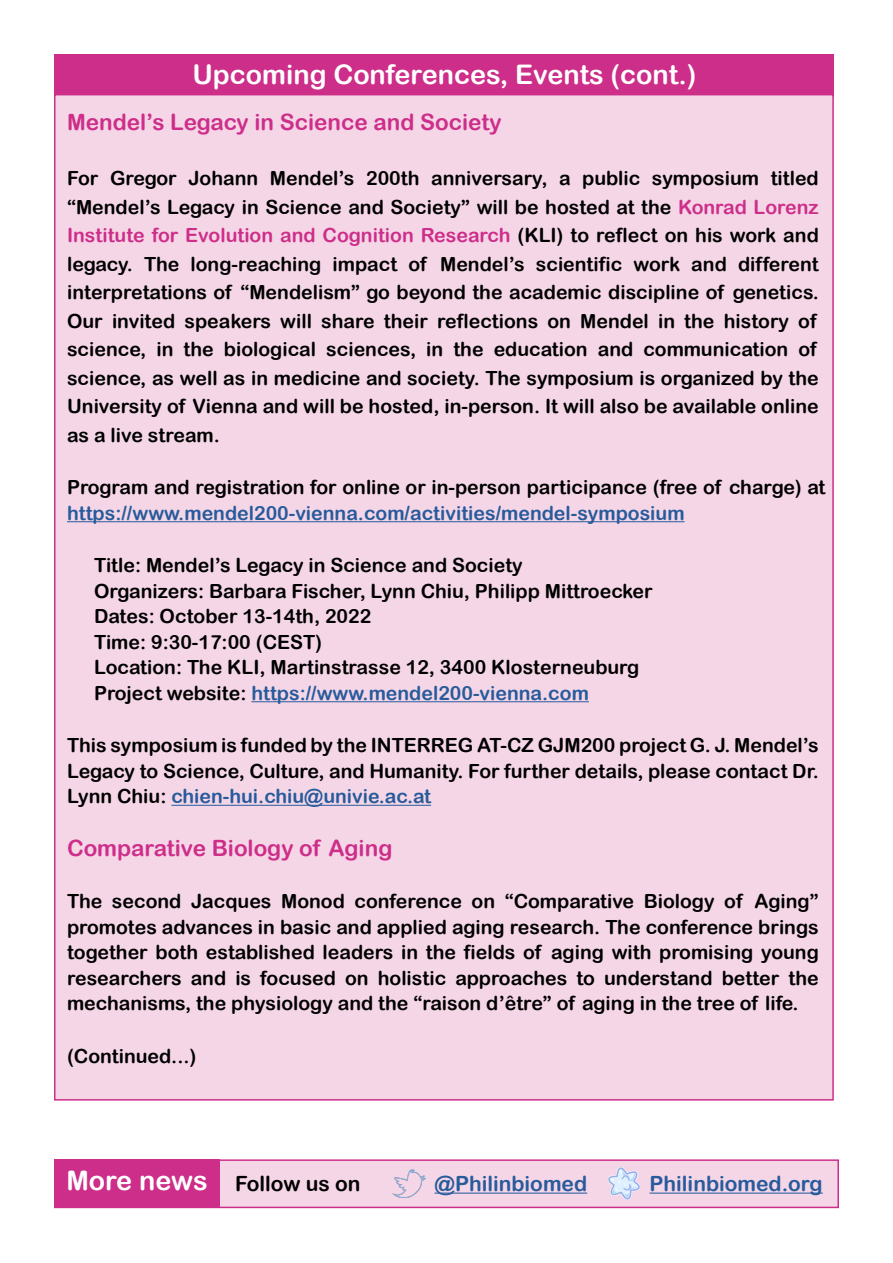
<style>
.page{position:relative;width:893px;height:1263px;background:#fff}
.page>*{position:absolute;margin:0;border:0;box-sizing:border-box;transform-origin:0 0}
.t1{font:27px "Arial Rounded MT Bold";color:#fff}
.t2{font:22.5px "Arial Rounded MT Bold";color:#cd2e89}
.t3{font:21px "Arial Rounded MT Bold";color:#275b9b}
.t4{font:21px "Arial Rounded MT Bold";color:#000}
.t5{font:19.5px/25.5px "Arial Rounded MT Bold";color:#000;text-align:justify}
.t6{font:19.5px "Arial Rounded MT Bold";color:#275b9b}
.s1{color:#cd2e89}
.s2{color:#275b9b}
.s3{font-size:27px;color:#fff}
</style>
<div class="page">
<div style="left:54px;top:1159px;width:785px;height:49px;background:#f5d6e7;border:2px solid #cd2e89"></div>
<div style="left:54px;top:1159px;width:165px;height:48px;background:#cd2e89"></div>
<img style="left:393px;top:1169px;width:32px;height:28px">
<hr style="left:434px;top:1192px;width:153px;height:1px;background:#275b9b">
<img style="left:608px;top:1167px;width:32px;height:32px">
<hr style="left:650px;top:1192px;width:173px;height:1px;background:#275b9b">
<div style="left:54px;top:54px;width:780px;height:43px;background:#cd2e89"></div>
<div style="left:54px;top:94px;width:780px;height:1006px;background:#f5d6e7;border:2px solid #cd2e89"></div>
<hr style="left:67px;top:521px;width:618px;height:1px;background:#275b9b">
<hr style="left:251px;top:701px;width:338px;height:1px;background:#275b9b">
<hr style="left:171px;top:805px;width:260px;height:1px;background:#275b9b">
<h1 class="t1" style="left:192px;top:59px;width:505px">Upcoming Conferences, Events (cont.)</h1>
<p class="t2" style="left:67px;top:108px;width:436px">Mendel’s Legacy in Science and Society</p>
<p class="t5" style="left:67px;top:164px;width:753px;line-height:28.5px">For Gregor Johann Mendel’s 200th anniversary, a public symposium titled “Mendel’s Legacy in Science and Society” will be hosted at the <span class="s1">Konrad Lorenz Institute for Evolution and Cognition Research</span> (KLI) to reflect on his work and legacy. The long-reaching impact of Mendel’s scientific work and different interpretations of “Mendelism” go beyond the academic discipline of genetics.<br>Our invited speakers will share their reflections on Mendel in the history of science, in the biological sciences, in the education and communication of science, as well as in medicine and society. The symposium is organized by the University of Vienna and will be hosted, in-person. It will also be available online as a live stream.</p>
<p class="t5" style="left:67px;top:474px;width:760px">Program and registration for online or in-person participance (free of charge) at</p>
<p class="t6" style="left:67px;top:501px;width:619px">https://www.mendel200-vienna.com/activities/mendel-symposium</p>
<p class="t5" style="left:94px;top:552px;width:560px;text-align:left">Title: Mendel’s Legacy in Science and Society<br>Organizers: Barbara Fischer, Lynn Chiu, Philipp Mittroecker Dates: October 13-14th, 2022<br>Time: 9:30-17:00 (CEST)<br>Location: The KLI, Martinstrasse 12, 3400 Klosterneuburg Project website: <span class="s2">https://www.mendel200-vienna.com</span></p>
<p class="t5" style="left:67px;top:732px;width:753px">This symposium is funded by the INTERREG AT-CZ GJM200 project G. J. Mendel’s Legacy to Science, Culture, and Humanity. For further details, please contact Dr.<br>Lynn Chiu: <span class="s2">chien-hui.chiu@univie.ac.at</span></p>
<p class="t2" style="left:67px;top:834px;width:327px">Comparative Biology of Aging</p>
<p class="t5" style="left:67px;top:888px;width:753px">The second Jacques Monod conference on “Comparative Biology of Aging” promotes advances in basic and applied aging research. The conference brings together both established leaders in the fields of aging with promising young researchers and is focused on holistic approaches to understand better the mechanisms, the physiology and the “raison d’être” of aging in the tree of life.</p>
<p class="t5" style="left:67px;top:1043px;width:131px">(Continued...)</p>
<p class="t4" style="left:66px;top:1171px;width:296px"><span class="s3">More news</span> Follow us on</p>
<p class="t3" style="left:434px;top:1171px;width:154px">@Philinbiomed</p>
<p class="t3" style="left:650px;top:1171px;width:175px">Philinbiomed.org</p>
</div>
